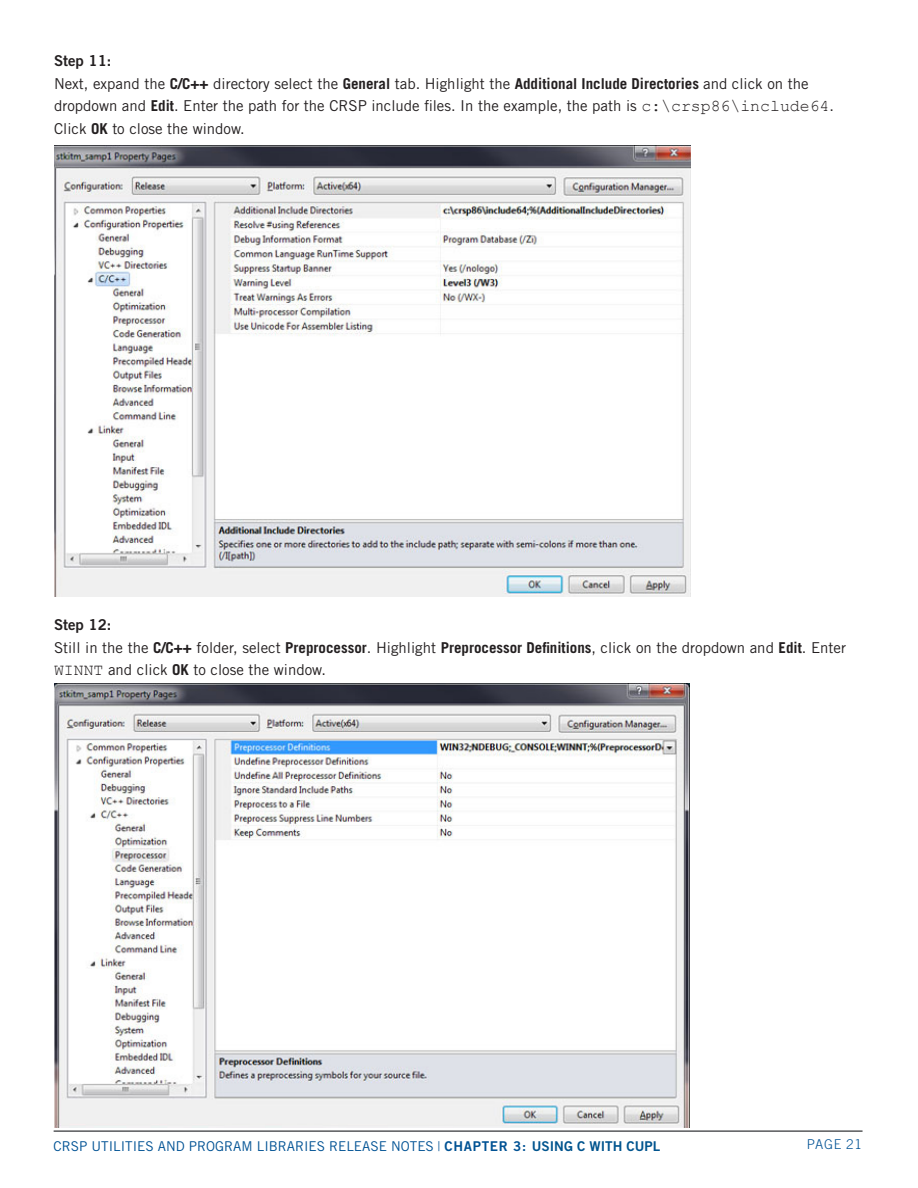
<style>
.page{position:relative;width:918px;height:1188px;background:#fff}
.page>*{position:absolute;margin:0;border:0;box-sizing:border-box;transform-origin:0 0}
.t1{font:15px/22.5px "Trade Gothic";color:#231f20}
.t2{font:13.5px "Trade Gothic";color:#005294}
.t3{font:300 13.5px "Trade Gothic";letter-spacing:.05em;color:#005294}
.s1{font-family:"Trade Gothic Bold Two"}
.s2{font-weight:700}
.s3{font-family:"Courier New";font-size:16.5px}
.s4{font-weight:300}
.s5{font-family:"Trade Gothic Bold Two";color:#00548e}
</style>
<div class="page">
<hr style="left:54px;top:1130px;width:809px;height:2px;background:#57585a">
<img style="left:54px;top:146px;width:637px;height:451px">
<img style="left:54px;top:683px;width:636px;height:445px">
<p class="t1" style="left:54px;top:49px;width:782px"><span class="s1">Step 11:<br></span>Next, expand the <span class="s2">C/C++</span> directory select the <span class="s2">General</span> tab. Highlight the <span class="s2">Additional Include Directories</span> and click on the dropdown and <span class="s2">Edit</span>. Enter the path for the CRSP include files. In the example, the path is <span class="s3">c:\crsp86\include64</span>.<br>Click <span class="s2">OK</span> to close the window.</p>
<p class="t1" style="left:54px;top:613px;width:794px"><span class="s1">Step 12:<br></span>Still in the the <span class="s2">C/C++</span> folder, select <span class="s2">Preprocessor</span>. Highlight <span class="s2">Preprocessor Definitions</span>, click on the dropdown and <span class="s2">Edit</span>. Enter<br><span class="s3">WINNT</span> and click <span class="s2">OK</span> to close the window.</p>
<p class="t2" style="left:54px;top:1138px;width:608px">CRSP UTILITIES AND PROGRAM LIBRARIES RELEASE NOTES <span class="s4">|</span> <span class="s1">CHAPTER 3:</span> <span class="s5">USING C WITH CUPL</span></p>
<p class="t3" style="left:807px;top:1137px;width:57px">PAGE 21</p>
</div>
